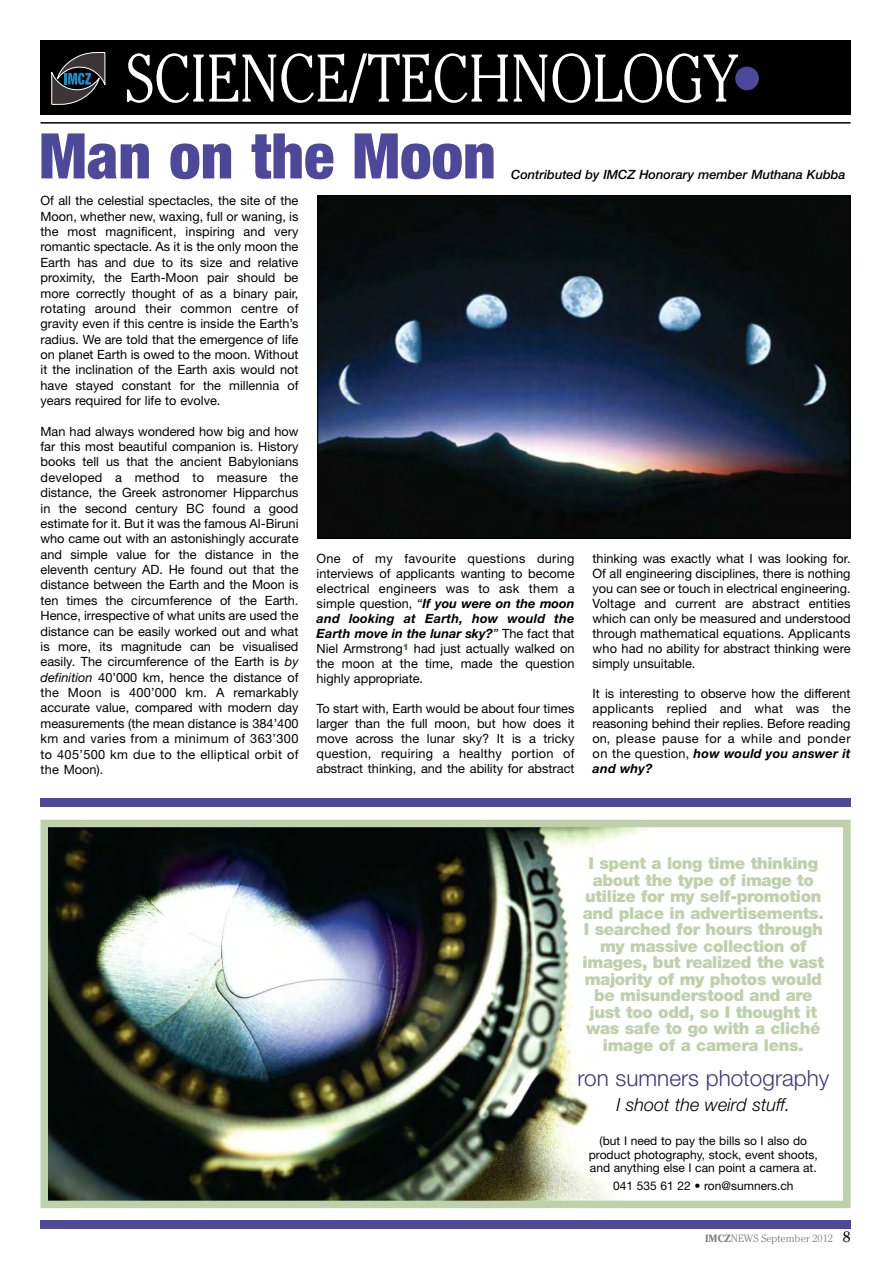
<style>
.page{position:relative;width:893px;height:1263px;background:#fff}
.page>*{position:absolute;margin:0;border:0;box-sizing:border-box;transform-origin:0 0}
.t1{font:300 66.9px "Cheltenham";color:#fff;scale:.87 1}
.t2{font:900 condensed 63px "Helvetica Neue";color:#4d4899}
.t3{font:300 22.5px "Helvetica Neue";color:#3e3a7c}
.t4{font:italic 300 18px "Helvetica Neue";color:#000}
.t5{font:900 16.5px/16.5px "Helvetica Neue";letter-spacing:-.02em;color:#bed1ab;text-align:center}
.t6{font:12.75px/15.3px "Helvetica Neue";color:#000;text-align:justify}
.t7{font:italic 500 12.75px "Helvetica Neue";color:#000}
.t8{font:12px/13.5px "Helvetica Neue";color:#000;text-align:center}
.t9{font:300 10.5px "Cheltenham";color:#808080}
.s1{font-family:"Helvetica Neue";font-weight:900;font-stretch:condensed;font-size:66.3px;color:#4d4899}
.s2{font-style:italic}
.s3{font-weight:700;font-style:italic}
.s4{font-weight:700}
.s5{font-weight:400;font-size:15px;color:#000}
</style>
<div class="page">
<div style="left:40px;top:41px;width:810px;height:74px;background:#000"></div>
<svg style="left:51px;top:52px;width:54px;height:53px"></svg>
<hr style="left:40px;top:122px;width:810px;height:2px;background:#000">
<div style="left:40px;top:1220px;width:810px;height:9px;background:#4d4899"></div>
<div style="left:40px;top:798px;width:810px;height:9px;background:#4d4899"></div>
<img style="left:319px;top:197px;width:529px;height:339px">
<img style="left:49px;top:829px;width:598px;height:370px">
<div style="left:40px;top:820px;width:810px;height:388px;border:8px solid #bed1ab"></div>
<h1 class="t1" style="left:126px;top:52px;width:735px">SCIENCE/TECHNOLOGY<span class="s1">•</span></h1>
<h2 class="t2" style="left:39px;top:133px;width:458px">Man on the Moon</h2>
<p class="t7" style="left:511px;top:170px;width:336px">Contributed by IMCZ Honorary member Muthana Kubba</p>
<p class="t6" style="left:40px;top:194px;width:259px">Of all the celestial spectacles, the site of the Moon, whether new, waxing, full or waning, is the most magnificent, inspiring and very romantic spectacle. As it is the only moon the Earth has and due to its size and relative proximity, the Earth-Moon pair should be more correctly thought of as a binary pair, rotating around their common centre of gravity even if this centre is inside the Earth’s radius. We are told that the emergence of life on planet Earth is owed to the moon. Without it the inclination of the Earth axis would not have stayed constant for the millennia of years required for life to evolve.</p>
<p class="t6" style="left:41px;top:425px;width:259px">Man had always wondered how big and how far this most beautiful companion is. History books tell us that the ancient Babylonians developed a method to measure the distance, the Greek astronomer Hipparchus in the second century BC found a good estimate for it. But it was the famous Al-Biruni who came out with an astonishingly accurate and simple value for the distance in the eleventh century AD. He found out that the distance between the Earth and the Moon is ten times the circumference of the Earth.<br>Hence, irrespective of what units are used the distance can be easily worked out and what is more, its magnitude can be visualised easily. The circumference of the Earth is <span class="s2">by definition</span> 40’000 km, hence the distance of the Moon is 400’000 km. A remarkably accurate value, compared with modern day measurements (the mean distance is 384’400 km and varies from a minimum of 363’300 to 405’500 km due to the elliptical orbit of the Moon).</p>
<p class="t6" style="left:317px;top:553px;width:259px">One of my favourite questions during interviews of applicants wanting to become electrical engineers was to ask them a simple question, <span class="s2">“</span><span class="s3">If you were on the moon and looking at Earth, how would the Earth move in the lunar sky?</span><span class="s2">”</span> The fact that Niel Armstrong<sup>1</sup> had just actually walked on the moon at the time, made the question highly appropriate.</p>
<p class="t6" style="left:317px;top:703px;width:259px">To start with, Earth would be about four times larger than the full moon, but how does it move across the lunar sky? It is a tricky question, requiring a healthy portion of abstract thinking, and the ability for abstract</p>
<p class="t6" style="left:593px;top:553px;width:259px">thinking was exactly what I was looking for.<br>Of all engineering disciplines, there is nothing you can see or touch in electrical engineering.<br>Voltage and current are abstract entities which can only be measured and understood through mathematical equations. Applicants who had no ability for abstract thinking were simply unsuitable.</p>
<p class="t6" style="left:593px;top:688px;width:259px">It is interesting to observe how the different applicants replied and what was the reasoning behind their replies. Before reading on, please pause for a while and ponder on the question, <span class="s3">how would you answer it and why?</span></p>
<p class="t5" style="left:583px;top:856px;width:243px">I spent a long time thinking about the type of image to utilize for my self-promotion and place in advertisements.<br>I searched for hours through my massive collection of images, but realized the vast majority of my photos would be misunderstood and are just too odd, so I thought it was safe to go with a cliché image of a camera lens.</p>
<h3 class="t3" style="left:577px;top:1070px;width:253px">ron sumners photography</h3>
<h3 class="t4" style="left:616px;top:1098px;width:175px">I shoot the weird stuff.</h3>
<p class="t8" style="left:589px;top:1135px;width:230px">(but I need to pay the bills so I also do product photography, stock, event shoots, and anything else I can point a camera at.</p>
<p class="t8" style="left:613px;top:1180px;width:182px">041 535 61 22 • ron@sumners.ch</p>
<p class="t9" style="left:705px;top:1234px;width:147px"><span class="s4">IMCZ</span>NEWS September 2012 <span class="s5">8</span></p>
</div>
